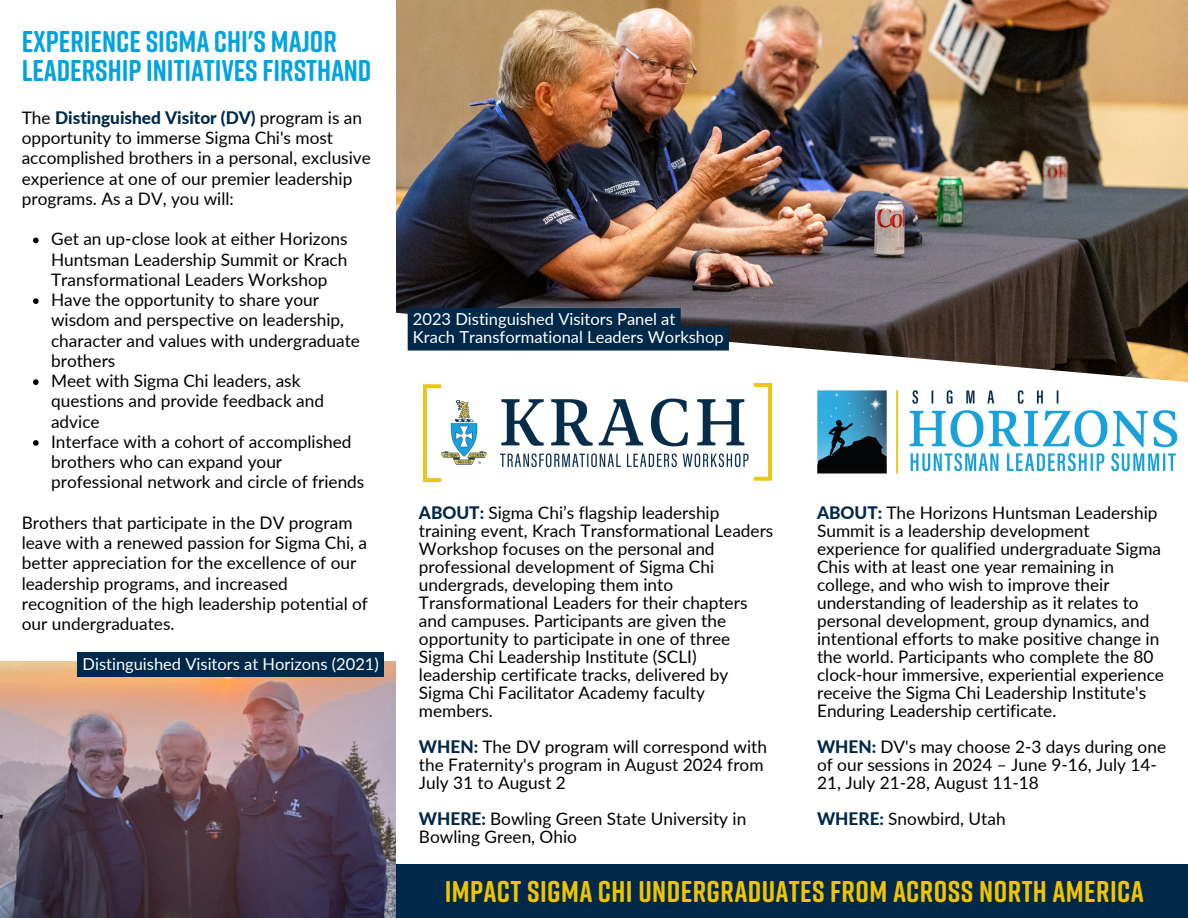
<style>
.page{position:relative;width:1188px;height:918px;background:#fff}
.page>*{position:absolute;margin:0;border:0;box-sizing:border-box;transform-origin:0 0}
.t1{font:700 30px/29.2px "Rift Soft";color:#00a3e0}
.t2{font:700 30px "Rift Soft";letter-spacing:.015em;color:#f1c400}
.t3{font:17.25px/18px "Lato";color:#000}
.t4{font:16.5px "Lato";color:#fff}
.s1{font-weight:800;color:#002849}
</style>
<div class="page">
<img style="left:396px;top:0;width:792px;height:382px">
<svg style="left:408px;top:308px;width:321px;height:43px;background:#082d4c"></svg>
<img style="left:424px;top:383px;width:347px;height:98px">
<img style="left:817px;top:390px;width:361px;height:84px">
<svg style="left:33px;top:238px;width:6px;height:5px"></svg>
<svg style="left:33px;top:298px;width:6px;height:6px"></svg>
<svg style="left:33px;top:379px;width:6px;height:6px"></svg>
<svg style="left:33px;top:440px;width:6px;height:6px"></svg>
<img style="left:0;top:662px;width:396px;height:256px">
<div style="left:77px;top:653px;width:307px;height:24px;background:#002849"></div>
<div style="left:396px;top:864px;width:792px;height:54px;background:#002849"></div>
<p class="t1" style="left:22px;top:26px;width:351px">EXPERIENCE SIGMA CHI'S MAJOR<br>LEADERSHIP INITIATIVES FIRSTHAND</p>
<p class="t3" style="left:22px;top:107px;width:351px;line-height:20.2px">The <span class="s1">Distinguished Visitor (DV)</span> program is an opportunity to immerse Sigma Chi's most accomplished brothers in a personal, exclusive experience at one of our premier leadership programs. As a DV, you will:</p>
<p class="t3" style="left:51px;top:229px;width:298px;line-height:20.2px;text-align:justify">Get an up-close look at either Horizons Huntsman Leadership Summit or Krach Transformational Leaders Workshop</p>
<p class="t3" style="left:51px;top:289px;width:311px;line-height:20.2px">Have the opportunity to share your wisdom and perspective on leadership, character and values with undergraduate brothers</p>
<p class="t3" style="left:51px;top:370px;width:275px;line-height:20.2px">Meet with Sigma Chi leaders, ask questions and provide feedback and advice</p>
<p class="t3" style="left:51px;top:431px;width:315px;line-height:20.2px">Interface with a cohort of accomplished brothers who can expand your professional network and circle of friends</p>
<p class="t3" style="left:22px;top:512px;width:348px;line-height:20.2px">Brothers that participate in the DV program leave with a renewed passion for Sigma Chi, a better appreciation for the excellence of our leadership programs, and increased recognition of the high leadership potential of our undergraduates.</p>
<p class="t4" style="left:83px;top:654px;width:298px">Distinguished Visitors at Horizons (2021)</p>
<p class="t4" style="left:413px;top:309px;width:264px">2023 Distinguished Visitors Panel at</p>
<p class="t4" style="left:413px;top:327px;width:312px">Krach Transformational Leaders Workshop</p>
<p class="t3" style="left:419px;top:503px;width:356px"><span class="s1">ABOUT:</span> Sigma Chi’s flagship leadership training event, Krach Transformational Leaders Workshop focuses on the personal and professional development of Sigma Chi undergrads, developing them into Transformational Leaders for their chapters and campuses. Participants are given the opportunity to participate in one of three Sigma Chi Leadership Institute (SCLI) leadership certificate tracks, delivered by Sigma Chi Facilitator Academy faculty members.</p>
<p class="t3" style="left:419px;top:737px;width:350px"><span class="s1">WHEN:</span> The DV program will correspond with the Fraternity's program in August 2024 from<br>July 31 to August 2</p>
<p class="t3" style="left:419px;top:809px;width:329px"><span class="s1">WHERE:</span> Bowling Green State University in<br>Bowling Green, Ohio</p>
<p class="t3" style="left:817px;top:503px;width:348px"><span class="s1">ABOUT:</span> The Horizons Huntsman Leadership Summit is a leadership development experience for qualified undergraduate Sigma Chis with at least one year remaining in college, and who wish to improve their understanding of leadership as it relates to personal development, group dynamics, and intentional efforts to make positive change in the world. Participants who complete the 80 clock-hour immersive, experiential experience receive the Sigma Chi Leadership Institute's Enduring Leadership certificate.</p>
<p class="t3" style="left:817px;top:737px;width:351px"><span class="s1">WHEN:</span> DV's may choose 2-3 days during one of our sessions in 2024 – June 9-16, July 14-<br>21, July 21-28, August 11-18</p>
<p class="t3" style="left:817px;top:809px;width:190px"><span class="s1">WHERE:</span> Snowbird, Utah</p>
<h1 class="t2" style="left:445px;top:872px;width:700px">IMPACT SIGMA CHI UNDERGRADUATES FROM ACROSS NORTH AMERICA</h1>
</div>
